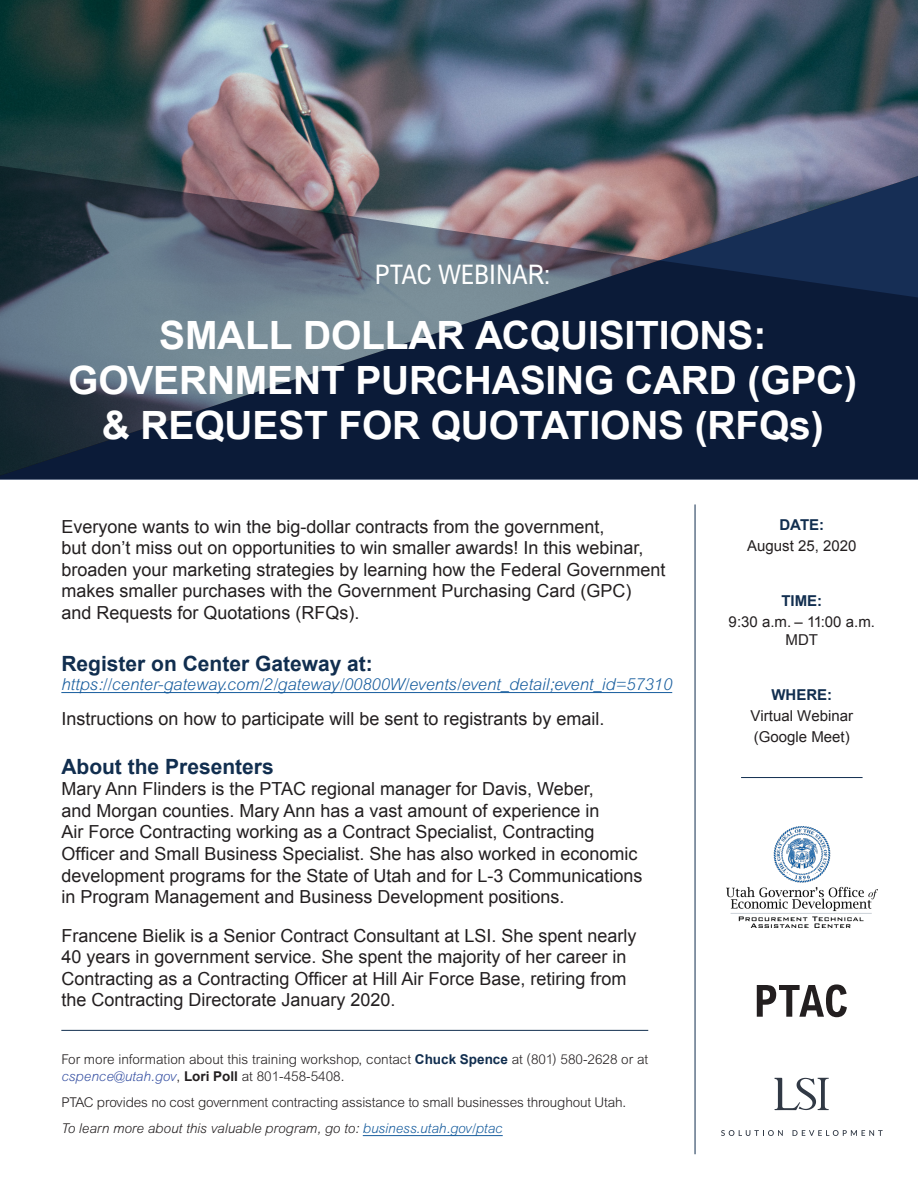
<style>
.page{position:relative;width:918px;height:1188px;background:#fff}
.page>*{position:absolute;margin:0;border:0;box-sizing:border-box;transform-origin:0 0}
.t1{font:700 39px/45px "Arial";letter-spacing:-.005em;color:#fff;text-align:center}
.t2{font:condensed 27px "Arial MT Std";letter-spacing:-.005em;color:#fff}
.t3{font:700 21px "Arial";color:#112e4f}
.t4{font:18px/21.6px "Arial";color:#231f20}
.t5{font:italic 300 16.5px "Arial MT Std";color:#175d9e}
.t6{font:15px/21px "Arial";color:#231f20;text-align:center}
.t7{font:300 13.5px/16.2px "Arial MT Std";letter-spacing:-.01em;color:#231f20}
.t8{font:italic 300 13.5px "Arial MT Std";color:#231f20}
.s1{font-family:"Arial";font-weight:700;color:#112e4f}
.s2{font-style:italic;color:#3953a4}
.s3{font-family:"Arial";font-weight:700}
.s4{color:#175d9e}
.s5{font-weight:700;color:#112e4f}
</style>
<div class="page">
<img style="left:0;top:0;width:918px;height:162px">
<svg style="left:0;top:162px;width:918px;height:318px;background:#3b465a"></svg>
<hr style="left:61px;top:692px;width:611px;height:1px;background:#175d9e">
<hr style="left:61px;top:1030px;width:587px;height:1px;background:#112e4f">
<hr style="left:363px;top:1135px;width:140px;height:1px;background:#175d9e">
<hr style="left:695px;top:504px;width:1px;height:650px;background:#112e4f">
<img style="left:726px;top:826px;width:151px;height:101px">
<svg style="left:721px;top:1130px;width:62px;height:6px"></svg>
<svg style="left:793px;top:1130px;width:90px;height:6px"></svg>
<svg style="left:775px;top:1078px;width:54px;height:32px"></svg>
<svg style="left:757px;top:984px;width:90px;height:33px"></svg>
<hr style="left:741px;top:777px;width:122px;height:1px;background:#112e4f">
<p class="t2" style="left:375px;top:258px;width:177px">PTAC WEBINAR:</p>
<p class="t1" style="left:68px;top:315px;width:791px">SMALL DOLLAR ACQUISITIONS:<br>GOVERNMENT PURCHASING CARD (GPC) &amp; REQUEST FOR QUOTATIONS (RFQs)</p>
<p class="t4" style="left:61px;top:516px;width:606px">Everyone wants to win the big-dollar contracts from the government,<br>but don’t miss out on opportunities to win smaller awards! In this webinar, broaden your marketing strategies by learning how the Federal Government makes smaller purchases with the Government Purchasing Card (GPC) and Requests for Quotations (RFQs).</p>
<p class="t3" style="left:61px;top:649px;width:313px">Register on Center Gateway at:</p>
<p class="t5" style="left:61px;top:675px;width:612px">https://center-gateway.com/2/gateway/00800W/events/event_detail;event_id=57310</p>
<p class="t4" style="left:61px;top:708px;width:545px">Instructions on how to participate will be sent to registrants by email.</p>
<p class="t3" style="left:61px;top:752px;width:214px">About the Presenters</p>
<p class="t4" style="left:61px;top:778px;width:583px">Mary Ann Flinders is the PTAC regional manager for Davis, Weber,<br>and Morgan counties. Mary Ann has a vast amount of experience in<br>Air Force Contracting working as a Contract Specialist, Contracting Officer and Small Business Specialist. She has also worked in economic development programs for the State of Utah and for L-3 Communications in Program Management and Business Development positions.</p>
<p class="t4" style="left:61px;top:925px;width:577px">Francene Bielik is a Senior Contract Consultant at LSI. She spent nearly 40 years in government service. She spent the majority of her career in Contracting as a Contracting Officer at Hill Air Force Base, retiring from the Contracting Directorate January 2020.</p>
<p class="t7" style="left:61px;top:1052px;width:588px">For more information about this training workshop, contact <span class="s1">Chuck Spence</span> at (801) 580-2628 or at <span class="s2">cspence@utah.gov</span>, <span class="s3">Lori Poll</span> at 801-458-5408.</p>
<p class="t7" style="left:61px;top:1094px;width:566px">PTAC provides no cost government contracting assistance to small businesses throughout Utah.</p>
<p class="t8" style="left:61px;top:1121px;width:443px">To learn more about this valuable program, go to: <span class="s4">business.utah.gov/ptac</span></p>
<p class="t6" style="left:747px;top:515px;width:111px"><span class="s5">DATE:<br></span>August 25, 2020</p>
<p class="t6" style="left:729px;top:591px;width:148px"><span class="s5">TIME:<br></span>9:30 a.m. – 11:00 a.m.</p>
<p class="t6" style="left:786px;top:630px;width:34px">MDT</p>
<p class="t6" style="left:751px;top:684px;width:104px"><span class="s5">WHERE:<br></span>Virtual Webinar (Google Meet)</p>
</div>
